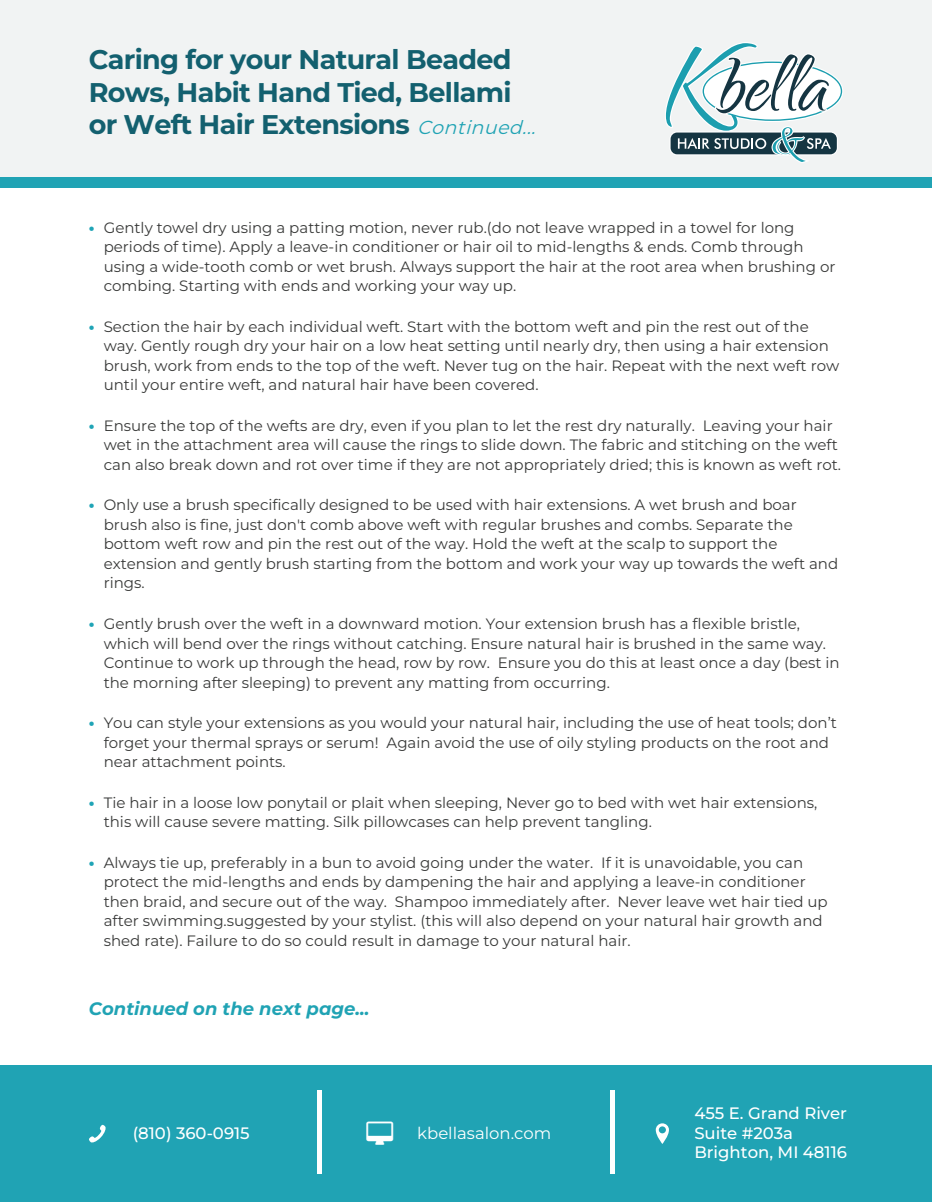
<style>
.page{position:relative;width:932px;height:1202px;background:#fff}
.page>*{position:absolute;margin:0;border:0;box-sizing:border-box;transform-origin:0 0}
.t1{font:700 27px/32.4px "Montserrat";letter-spacing:-.025em;color:#13606f;text-align:justify}
.t2{font:italic 18.9px "Montserrat";color:#20a3b4}
.t3{font:italic 700 18px "Montserrat";color:#20a3b4}
.t4{font:500 16.5px/19.8px "Montserrat";color:#fff}
.t5{font:16.5px "Montserrat";color:#fff}
.t6{font:15px/19.5px "Montserrat";color:#393a39}
.s1{font-weight:800;color:#1fa4b6}
</style>
<div class="page">
<div style="left:0;top:0;width:932px;height:183px;background:#f1f3f3"></div>
<div style="left:0;top:177px;width:932px;height:11px;background:#20a3b4"></div>
<div style="left:0;top:1065px;width:932px;height:137px;background:#20a3b4"></div>
<hr style="left:317px;top:1090px;width:4px;height:84px;background:#fff">
<hr style="left:610px;top:1090px;width:4px;height:84px;background:#fff">
<svg style="left:89px;top:1124px;width:17px;height:19px"></svg>
<svg style="left:655px;top:1123px;width:14px;height:20px"></svg>
<svg style="left:665px;top:42px;width:178px;height:121px"></svg>
<h1 class="t1" style="left:89px;top:42px;width:424px">Caring for your Natural Beaded Rows, Habit Hand Tied, Bellami or Weft Hair Extensions</h1>
<p class="t2" style="left:417px;top:115px;width:126px">Continued...</p>
<p class="t6" style="left:104px;top:217px;width:733px;text-indent:-15px"><span class="s1">•</span> Gently towel dry using a patting motion, never rub.(do not leave wrapped in a towel for long periods of time). Apply a leave-in conditioner or hair oil to mid-lengths &amp; ends. Comb through using a wide-tooth comb or wet brush. Always support the hair at the root area when brushing or combing. Starting with ends and working your way up.</p>
<p class="t6" style="left:104px;top:316px;width:737px;text-indent:-15px"><span class="s1">•</span> Section the hair by each individual weft. Start with the bottom weft and pin the rest out of the way. Gently rough dry your hair on a low heat setting until nearly dry, then using a hair extension brush, work from ends to the top of the weft. Never tug on the hair. Repeat with the next weft row until your entire weft, and natural hair have been covered.</p>
<p class="t6" style="left:104px;top:415px;width:738px;text-indent:-15px"><span class="s1">•</span> Ensure the top of the wefts are dry, even if you plan to let the rest dry naturally. Leaving your hair wet in the attachment area will cause the rings to slide down. The fabric and stitching on the weft can also break down and rot over time if they are not appropriately dried; this is known as weft rot.</p>
<p class="t6" style="left:104px;top:495px;width:736px;text-indent:-15px"><span class="s1">•</span> Only use a brush specifically designed to be used with hair extensions. A wet brush and boar brush also is fine, just don't comb above weft with regular brushes and combs. Separate the bottom weft row and pin the rest out of the way. Hold the weft at the scalp to support the extension and gently brush starting from the bottom and work your way up towards the weft and rings.</p>
<p class="t6" style="left:104px;top:613px;width:737px;text-indent:-15px"><span class="s1">•</span> Gently brush over the weft in a downward motion. Your extension brush has a flexible bristle, which will bend over the rings without catching. Ensure natural hair is brushed in the same way.<br>Continue to work up through the head, row by row. Ensure you do this at least once a day (best in the morning after sleeping) to prevent any matting from occurring.</p>
<p class="t6" style="left:104px;top:712px;width:734px;text-indent:-15px"><span class="s1">•</span> You can style your extensions as you would your natural hair, including the use of heat tools; don’t forget your thermal sprays or serum! Again avoid the use of oily styling products on the root and near attachment points.</p>
<p class="t6" style="left:104px;top:792px;width:715px;text-indent:-15px"><span class="s1">•</span> Tie hair in a loose low ponytail or plait when sleeping, Never go to bed with wet hair extensions, this will cause severe matting. Silk pillowcases can help prevent tangling.</p>
<p class="t6" style="left:104px;top:852px;width:725px;text-indent:-15px"><span class="s1">•</span> Always tie up, preferably in a bun to avoid going under the water. If it is unavoidable, you can protect the mid-lengths and ends by dampening the hair and applying a leave-in conditioner then braid, and secure out of the way. Shampoo immediately after. Never leave wet hair tied up after swimming.suggested by your stylist. (this will also depend on your natural hair growth and shed rate). Failure to do so could result in damage to your natural hair.</p>
<p class="t3" style="left:89px;top:995px;width:282px">Continued on the next page...</p>
<p class="t4" style="left:133px;top:1122px;width:119px">(810) 360-0915</p>
<p class="t5" style="left:417px;top:1121px;width:136px">kbellasalon.com</p>
<p class="t4" style="left:694px;top:1102px;width:154px">455 E. Grand River<br>Suite #203a<br>Brighton, MI 48116</p>
</div>
